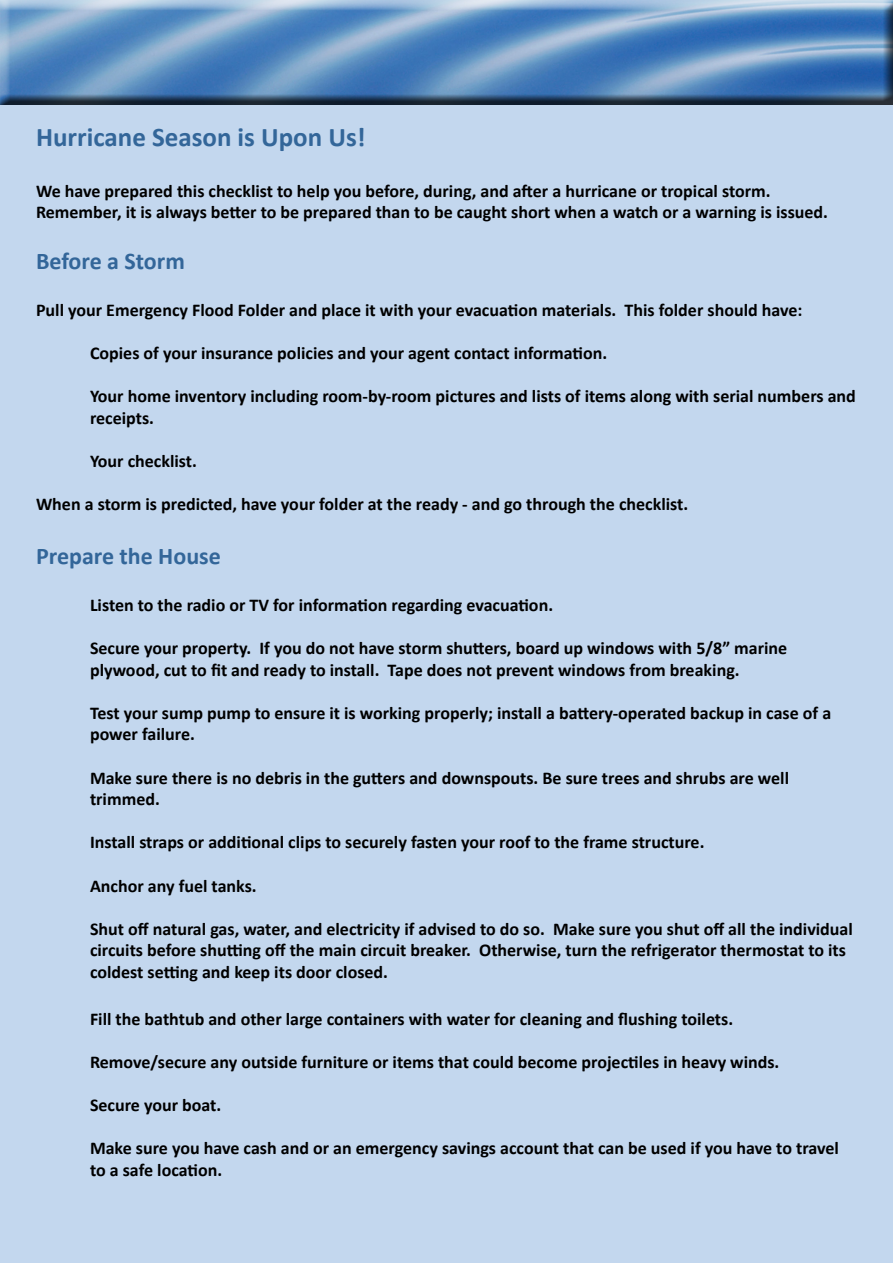
<style>
.page{position:relative;width:893px;height:1263px;background:#fff}
.page>*{position:absolute;margin:0;border:0;box-sizing:border-box;transform-origin:0 0}
.t1{font:700 27px "Calibri";color:#369}
.t2{font:700 24px "Calibri";color:#369}
.t3{font:700 18px/21.6px "Calibri";color:#000}
</style>
<div class="page">
<div style="left:0;top:99px;width:893px;height:1164px;background:#c3d7ee"></div>
<div style="left:0;top:0;width:893px;height:108px;background:#000;opacity:.75"></div>
<h1 class="t1" style="left:36px;top:120px;width:331px">Hurricane Season is Upon Us!</h1>
<p class="t3" style="left:36px;top:180px;width:793px">We have prepared this checklist to help you before, during, and after a hurricane or tropical storm.<br>Remember, it is always better to be prepared than to be caught short when a watch or a warning is issued.</p>
<h2 class="t2" style="left:36px;top:245px;width:150px">Before a Storm</h2>
<p class="t3" style="left:36px;top:299px;width:768px">Pull your Emergency Flood Folder and place it with your evacuation materials. This folder should have:</p>
<p class="t3" style="left:90px;top:342px;width:519px">Copies of your insurance policies and your agent contact information.</p>
<p class="t3" style="left:90px;top:385px;width:767px">Your home inventory including room-by-room pictures and lists of items along with serial numbers and receipts.</p>
<p class="t3" style="left:90px;top:450px;width:109px">Your checklist.</p>
<p class="t3" style="left:36px;top:493px;width:654px">When a storm is predicted, have your folder at the ready - and go through the checklist.</p>
<h2 class="t2" style="left:36px;top:541px;width:186px">Prepare the House</h2>
<p class="t3" style="left:90px;top:594px;width:465px">Listen to the radio or TV for information regarding evacuation.</p>
<p class="t3" style="left:90px;top:637px;width:699px">Secure your property. If you do not have storm shutters, board up windows with 5/8” marine plywood, cut to fit and ready to install. Tape does not prevent windows from breaking.</p>
<p class="t3" style="left:90px;top:702px;width:743px">Test your sump pump to ensure it is working properly; install a battery-operated backup in case of a power failure.</p>
<p class="t3" style="left:90px;top:767px;width:701px">Make sure there is no debris in the gutters and downspouts. Be sure trees and shrubs are well trimmed.</p>
<p class="t3" style="left:90px;top:832px;width:616px">Install straps or additional clips to securely fasten your roof to the frame structure.</p>
<p class="t3" style="left:90px;top:875px;width:168px">Anchor any fuel tanks.</p>
<p class="t3" style="left:90px;top:918px;width:764px">Shut off natural gas, water, and electricity if advised to do so. Make sure you shut off all the individual circuits before shutting off the main circuit breaker. Otherwise, turn the refrigerator thermostat to its coldest setting and keep its door closed.</p>
<p class="t3" style="left:90px;top:1008px;width:645px">Fill the bathtub and other large containers with water for cleaning and flushing toilets.</p>
<p class="t3" style="left:90px;top:1051px;width:691px">Remove/secure any outside furniture or items that could become projectiles in heavy winds.</p>
<p class="t3" style="left:90px;top:1094px;width:133px">Secure your boat.</p>
<p class="t3" style="left:90px;top:1138px;width:750px">Make sure you have cash and or an emergency savings account that can be used if you have to travel to a safe location.</p>
</div>
